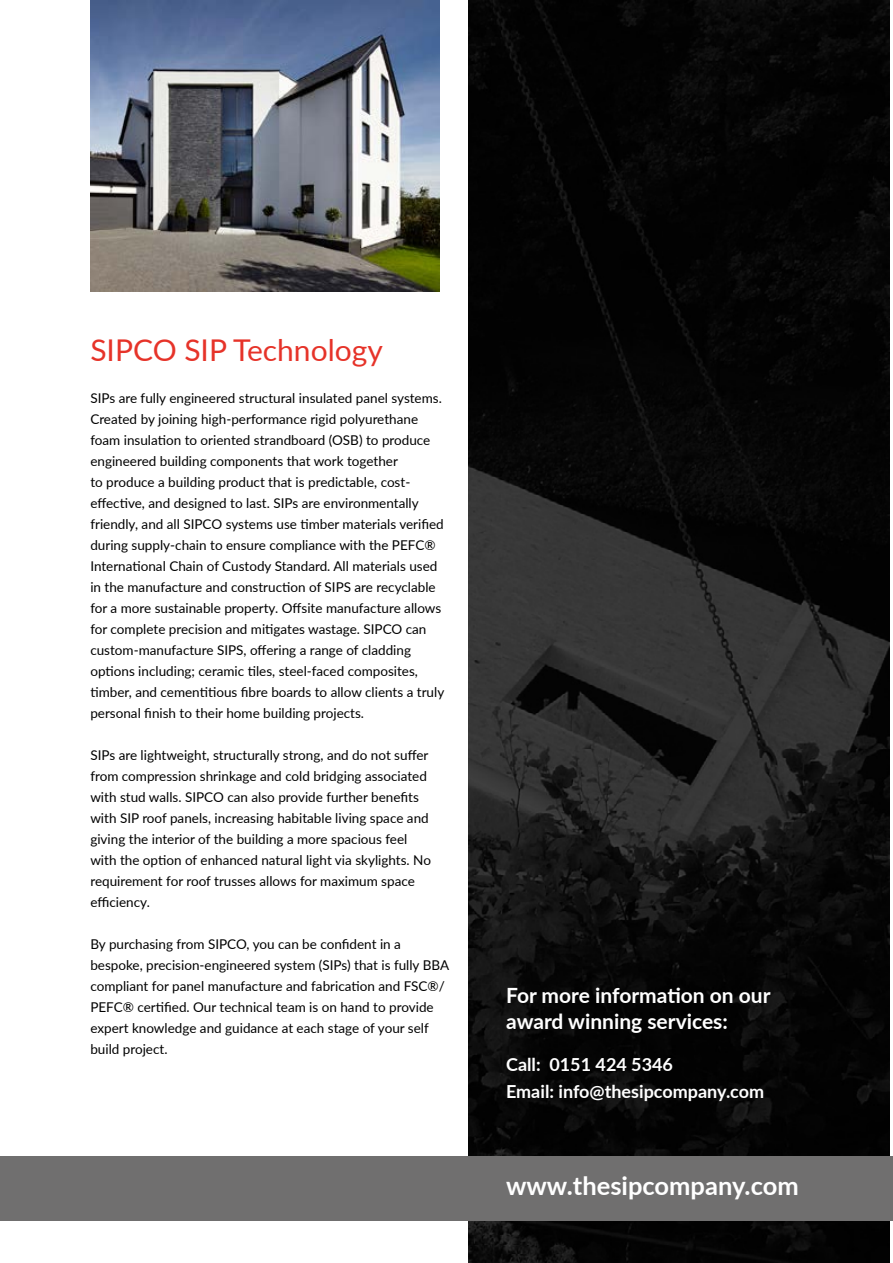
<style>
.page{position:relative;width:893px;height:1263px;background:#fff}
.page>*{position:absolute;margin:0;border:0;box-sizing:border-box;transform-origin:0 0}
.t1{font:30px "Lato";color:#e63329}
.t2{font:700 25.5px "Lato";color:#fff}
.t3{font:700 21px/25.5px "Lato";color:#fff}
.t4{font:700 18px/27px "Lato";color:#fff}
.t5{font:13.5px/21px "Lato";color:#000}
</style>
<div class="page">
<img style="left:469px;top:0;width:421px;height:1263px">
<div style="left:0;top:1157px;width:893px;height:64px;background:#706f6f"></div>
<img style="left:90px;top:0;width:349px;height:291px">
<h1 class="t1" style="left:90px;top:328px;width:294px">SIPCO SIP Technology</h1>
<p class="t5" style="left:90px;top:387px;width:355px">SIPs are fully engineered structural insulated panel systems.<br>Created by joining high-performance rigid polyurethane foam insulation to oriented strandboard (OSB) to produce engineered building components that work together<br>to produce a building product that is predictable, cost&shy;effective, and designed to last. SIPs are environmentally friendly, and all SIPCO systems use timber materials verified during supply-chain to ensure compliance with the PEFC® International Chain of Custody Standard. All materials used in the manufacture and construction of SIPS are recyclable for a more sustainable property. Offsite manufacture allows for complete precision and mitigates wastage. SIPCO can custom-manufacture SIPS, offering a range of cladding options including; ceramic tiles, steel-faced composites, timber, and cementitious fibre boards to allow clients a truly personal finish to their home building projects.</p>
<p class="t5" style="left:90px;top:744px;width:342px">SIPs are lightweight, structurally strong, and do not suffer from compression shrinkage and cold bridging associated with stud walls. SIPCO can also provide further benefits with SIP roof panels, increasing habitable living space and giving the interior of the building a more spacious feel with the option of enhanced natural light via skylights. No requirement for roof trusses allows for maximum space efficiency.</p>
<p class="t5" style="left:90px;top:933px;width:360px">By purchasing from SIPCO, you can be confident in a bespoke, precision-engineered system (SIPs) that is fully BBA compliant for panel manufacture and fabrication and FSC®/ PEFC® certified. Our technical team is on hand to provide expert knowledge and guidance at each stage of your self build project.</p>
<h3 class="t3" style="left:506px;top:982px;width:266px">For more information on our award winning services:</h3>
<h3 class="t4" style="left:506px;top:1050px;width:260px">Call: 0151 424 5346<br>Email: info@thesipcompany.com</h3>
<h2 class="t2" style="left:506px;top:1167px;width:294px">www.thesipcompany.com</h2>
</div>
